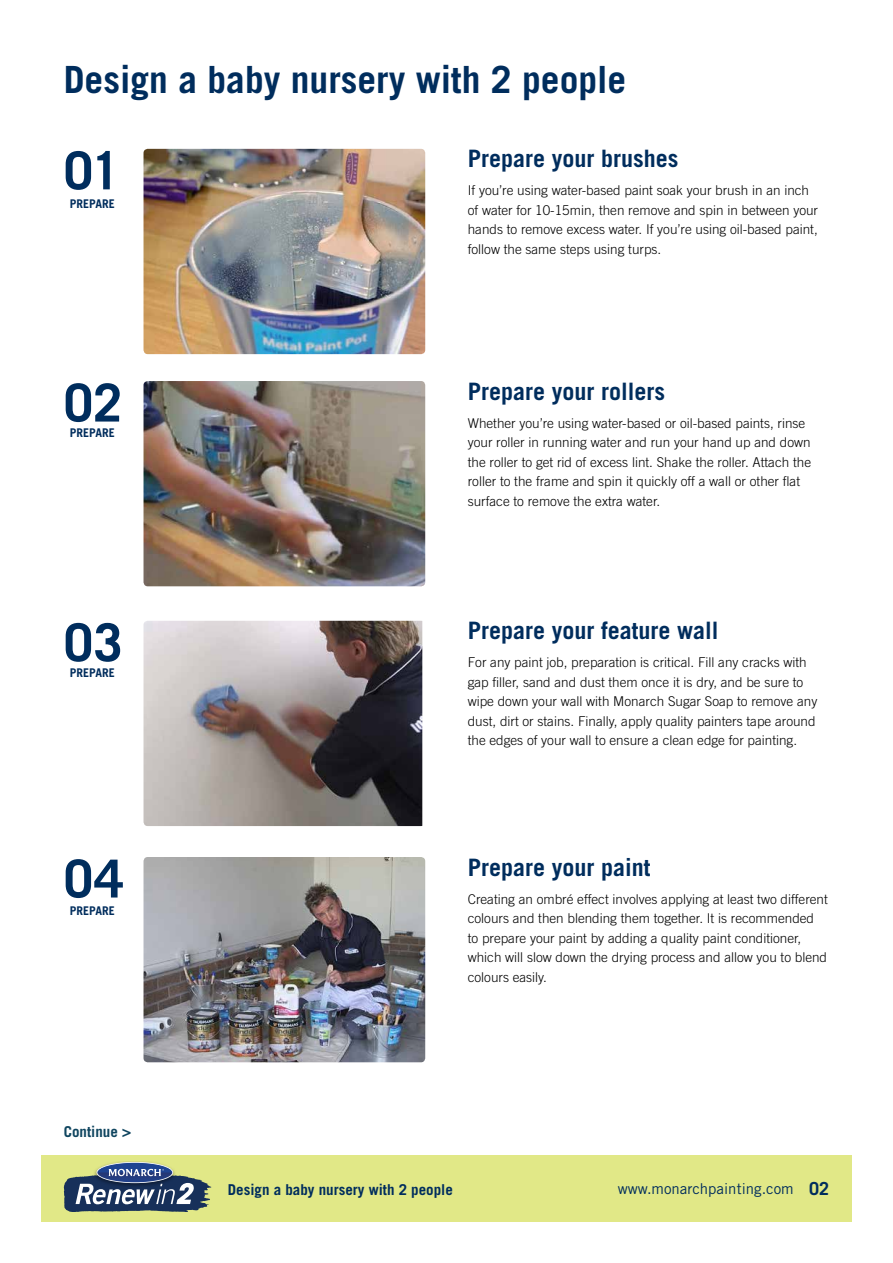
<style>
.page{position:relative;width:893px;height:1263px;background:#fff}
.page>*{position:absolute;margin:0;border:0;box-sizing:border-box;transform-origin:0 0}
.t1{font:700 52.5px "Trade Gothic";letter-spacing:.005em;color:#002d5d}
.t2{font:700 37.5px "Trade Gothic";color:#002d5d}
.t3{font:700 24px "Trade Gothic";color:#002d5d}
.t4{font:700 15px "Trade Gothic";color:#002d5d}
.t5{font:15px "Trade Gothic";color:#002d5d}
.t6{font:700 15px "Trade Gothic";color:#0f455f}
.t7{font:300 13.5px/19.5px "Trade Gothic";color:#000}
.t8{font:700 12px "Trade Gothic";color:#002d5d}
.s1{font-weight:700;font-size:18px}
</style>
<div class="page">
<div style="left:41px;top:1155px;width:811px;height:67px;background:#e1e887"></div>
<svg style="left:64px;top:1162px;width:147px;height:50px"></svg>
<img style="left:144px;top:149px;width:281px;height:205px">
<img style="left:144px;top:381px;width:281px;height:205px">
<img style="left:144px;top:621px;width:278px;height:205px">
<img style="left:144px;top:857px;width:281px;height:205px">
<h2 class="t2" style="left:64px;top:56px;width:564px">Design a baby nursery with 2 people</h2>
<h1 class="t1" style="left:64px;top:138px;width:58px">01</h1>
<p class="t8" style="left:70px;top:196px;width:46px">PREPARE</p>
<h1 class="t1" style="left:64px;top:371px;width:60px">02</h1>
<p class="t8" style="left:70px;top:425px;width:46px">PREPARE</p>
<h1 class="t1" style="left:64px;top:610px;width:60px">03</h1>
<p class="t8" style="left:70px;top:665px;width:46px">PREPARE</p>
<h1 class="t1" style="left:64px;top:846px;width:61px">04</h1>
<p class="t8" style="left:70px;top:903px;width:46px">PREPARE</p>
<p class="t6" style="left:64px;top:1122px;width:69px">Continue &gt;</p>
<h3 class="t3" style="left:468px;top:144px;width:212px">Prepare your brushes</h3>
<p class="t7" style="left:468px;top:181px;width:352px">If you’re using water-based paint soak your brush in an inch of water for 10-15min, then remove and spin in between your hands to remove excess water. If you’re using oil-based paint, follow the same steps using turps.</p>
<h3 class="t3" style="left:468px;top:376px;width:199px">Prepare your rollers</h3>
<p class="t7" style="left:468px;top:413px;width:345px">Whether you’re using water-based or oil-based paints, rinse your roller in running water and run your hand up and down the roller to get rid of excess lint. Shake the roller. Attach the roller to the frame and spin it quickly off a wall or other flat surface to remove the extra water.</p>
<h3 class="t3" style="left:468px;top:616px;width:252px">Prepare your feature wall</h3>
<p class="t7" style="left:468px;top:653px;width:351px">For any paint job, preparation is critical. Fill any cracks with gap filler, sand and dust them once it is dry, and be sure to wipe down your wall with Monarch Sugar Soap to remove any dust, dirt or stains. Finally, apply quality painters tape around the edges of your wall to ensure a clean edge for painting.</p>
<h3 class="t3" style="left:468px;top:852px;width:184px">Prepare your paint</h3>
<p class="t7" style="left:468px;top:889px;width:362px">Creating an ombré effect involves applying at least two different colours and then blending them together. It is recommended to prepare your paint by adding a quality paint conditioner, which will slow down the drying process and allow you to blend colours easily.</p>
<p class="t4" style="left:228px;top:1181px;width:227px">Design a baby nursery with 2 people</p>
<p class="t5" style="left:618px;top:1180px;width:213px">www.monarchpainting.com <span class="s1">02</span></p>
</div>
